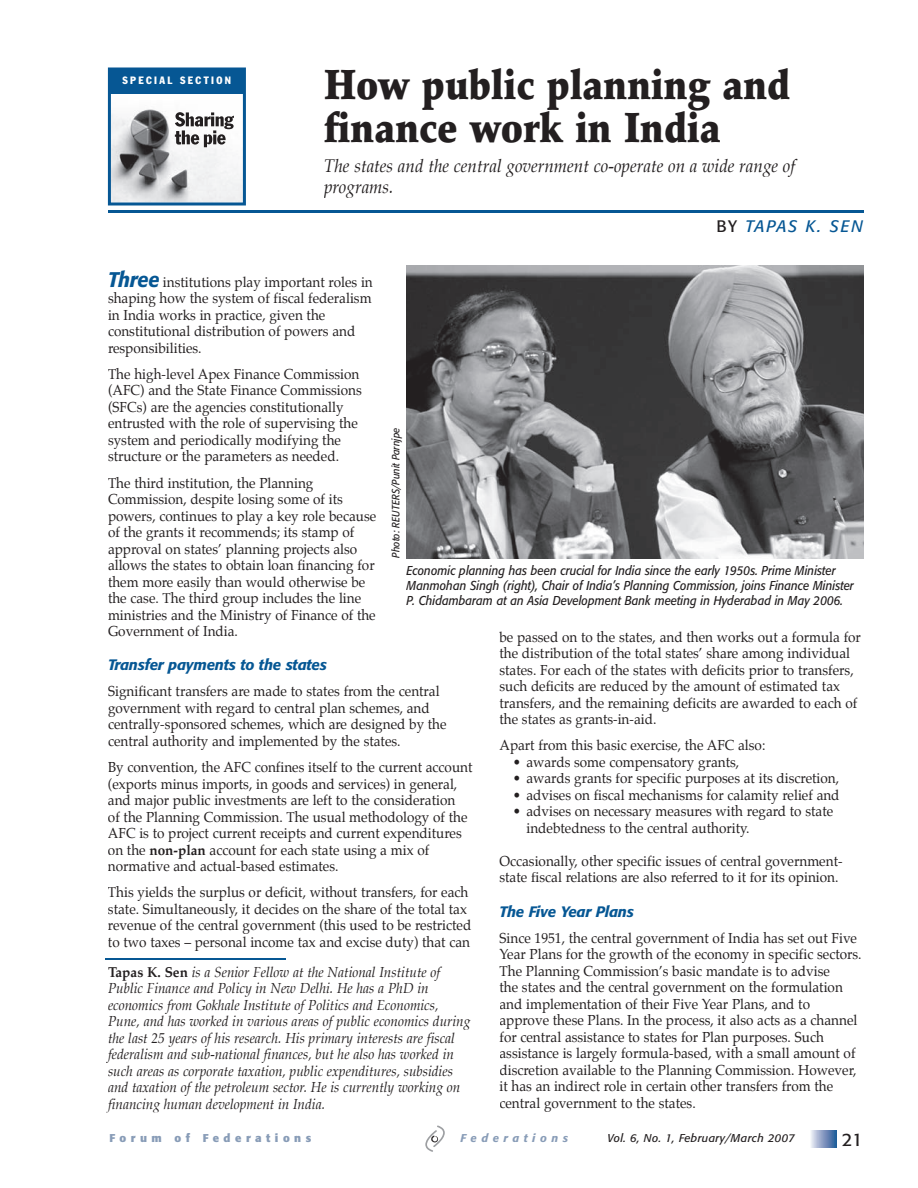
<style>
.page{position:relative;width:918px;height:1188px;background:#fff}
.page>*{position:absolute;margin:0;border:0;box-sizing:border-box;transform-origin:0 0}
.t1{font:900 42px/43.5px "Palatino";color:#231f20;scale:.9 1}
.t2{font:italic 18px/21px "Palatino";color:#231f20;scale:.95 1}
.t3{font:18px "Formata";color:#231f20}
.t4{font:italic 16.5px "Formata";letter-spacing:.09em;color:#065794}
.t5{font:italic 500 15px "Formata";letter-spacing:-.015em;color:#065794}
.t6{font:14.25px/16.5px "Palatino";color:#231f20;scale:.95 1}
.t7{font:italic 14.25px/16.5px "Palatino";color:#231f20;scale:.95 1}
.t8{font:italic 12.75px/15px "Formata";color:#231f20;scale:.9 1}
.t9{font:italic 11.25px "Formata";letter-spacing:.025em;color:#231f20}
.t10{font:700 11.25px "Formata";letter-spacing:.4em;color:#889cb7}
.t11{font:italic 500 11.25px "Formata";letter-spacing:.4em;color:#889cb7}
.t12{font:italic 10.5px "Formata";color:#231f20;scale:.9 1}
.t13{font:condensed 10.5px "Franklin Gothic Std";letter-spacing:.225em;color:#fff}
.s1{font-style:normal;color:#231f20}
.s2{font-family:"Formata";font-weight:500;font-style:italic;font-size:21px;color:#065794}
.s3{font-weight:700}
.s4{font-weight:700;font-style:normal}
</style>
<div class="page">
<svg style="left:811px;top:1130px;width:26px;height:17px"></svg>
<svg style="left:425px;top:1125px;width:20px;height:27px"></svg>
<hr style="left:105px;top:958px;width:180px;height:2px;background:#065794">
<img style="left:406px;top:266px;width:458px;height:293px">
<hr style="left:108px;top:210px;width:756px;height:3px;background:#065794">
<svg style="left:108px;top:68px;width:138px;height:137px"></svg>
<div style="left:110px;top:69px;width:134px;height:24px;background:#065794"></div>
<img style="left:175px;top:112px;width:59px;height:17px">
<img style="left:175px;top:130px;width:51px;height:17px">
<p class="t13" style="left:122px;top:74px;width:110px">SPECIAL SECTION</p>
<h1 class="t1" style="left:324px;top:63px;width:520px">How public planning and finance work in India</h1>
<p class="t2" style="left:324px;top:155px;width:498px">The states and the central government co-operate on a wide range of programs.</p>
<p class="t4" style="left:716px;top:216px;width:148px"><span class="s1">BY</span> TAPAS K. SEN</p>
<p class="t6" style="left:108px;top:273px;width:280px"><span class="s2">Three</span> institutions play important roles in shaping how the system of fiscal federalism in India works in practice, given the constitutional distribution of powers and responsibilities.</p>
<p class="t6" style="left:108px;top:366px;width:269px">The high-level Apex Finance Commission (AFC) and the State Finance Commissions (SFCs) are the agencies constitutionally entrusted with the role of supervising the system and periodically modifying the structure or the parameters as needed.</p>
<p class="t6" style="left:108px;top:474px;width:284px">The third institution, the Planning Commission, despite losing some of its powers, continues to play a key role because of the grants it recommends; its stamp of approval on states’ planning projects also allows the states to obtain loan financing for them more easily than would otherwise be the case. The third group includes the line ministries and the Ministry of Finance of the Government of India.</p>
<p class="t5" style="left:108px;top:656px;width:221px">Transfer payments to the states</p>
<p class="t6" style="left:108px;top:683px;width:358px">Significant transfers are made to states from the central government with regard to central plan schemes, and centrally-sponsored schemes, which are designed by the central authority and implemented by the states.</p>
<p class="t6" style="left:108px;top:759px;width:385px">By convention, the AFC confines itself to the current account (exports minus imports, in goods and services) in general, and major public investments are left to the consideration<br>of the Planning Commission. The usual methodology of the AFC is to project current receipts and current expenditures on the <span class="s3">non-plan</span> account for each state using a mix of normative and actual-based estimates.</p>
<p class="t6" style="left:108px;top:884px;width:384px">This yields the surplus or deficit, without transfers, for each state. Simultaneously, it decides on the share of the total tax revenue of the central government (this used to be restricted to two taxes – personal income tax and excise duty) that can</p>
<p class="t12" style="left:390px;top:558px;width:146px;rotate:-90deg">Photo: REUTERS/Punit Parnjpe</p>
<p class="t8" style="left:407px;top:563px;width:499px">Economic planning has been crucial for India since the early 1950s. Prime Minister<br>Manmohan Singh (right), Chair of India’s Planning Commission, joins Finance Minister<br>P. Chidambaram at an Asia Development Bank meeting in Hyderabad in May 2006.</p>
<p class="t6" style="left:499px;top:629px;width:382px">be passed on to the states, and then works out a formula for the distribution of the total states’ share among individual states. For each of the states with deficits prior to transfers, such deficits are reduced by the amount of estimated tax transfers, and the remaining deficits are awarded to each of the states as grants-in-aid.</p>
<p class="t6" style="left:499px;top:737px;width:281px">Apart from this basic exercise, the AFC also:</p>
<p class="t6" style="left:513px;top:754px;width:240px">• awards some compensatory grants,</p>
<p class="t6" style="left:513px;top:770px;width:345px">• awards grants for specific purposes at its discretion,</p>
<p class="t6" style="left:513px;top:787px;width:345px">• advises on fiscal mechanisms for calamity relief and</p>
<p class="t6" style="left:526px;top:803px;width:324px;text-indent:-14px">• advises on necessary measures with regard to state indebtedness to the central authority.</p>
<p class="t6" style="left:499px;top:853px;width:363px">Occasionally, other specific issues of central government&shy;state fiscal relations are also referred to it for its opinion.</p>
<p class="t5" style="left:499px;top:902px;width:136px">The Five Year Plans</p>
<p class="t6" style="left:499px;top:930px;width:383px">Since 1951, the central government of India has set out Five Year Plans for the growth of the economy in specific sectors.<br>The Planning Commission’s basic mandate is to advise<br>the states and the central government on the formulation and implementation of their Five Year Plans, and to approve these Plans. In the process, it also acts as a channel for central assistance to states for Plan purposes. Such assistance is largely formula-based, with a small amount of discretion available to the Planning Commission. However, it has an indirect role in certain other transfers from the central government to the states.</p>
<p class="t7" style="left:108px;top:964px;width:383px"><span class="s4">Tapas K. Sen</span> is a Senior Fellow at the National Institute of Public Finance and Policy in New Delhi. He has a PhD in economics from Gokhale Institute of Politics and Economics, Pune, and has worked in various areas of public economics during the last 25 years of his research. His primary interests are fiscal federalism and sub-national finances, but he also has worked in such areas as corporate taxation, public expenditures, subsidies and taxation of the petroleum sector. He is currently working on financing human development in India.</p>
<p class="t10" style="left:110px;top:1131px;width:203px">Forum of Federations</p>
<p class="t11" style="left:461px;top:1131px;width:109px">Federations</p>
<p class="t9" style="left:608px;top:1131px;width:189px">Vol. 6, No. 1, February/March 2007</p>
<p class="t3" style="left:842px;top:1129px;width:22px">21</p>
</div>
